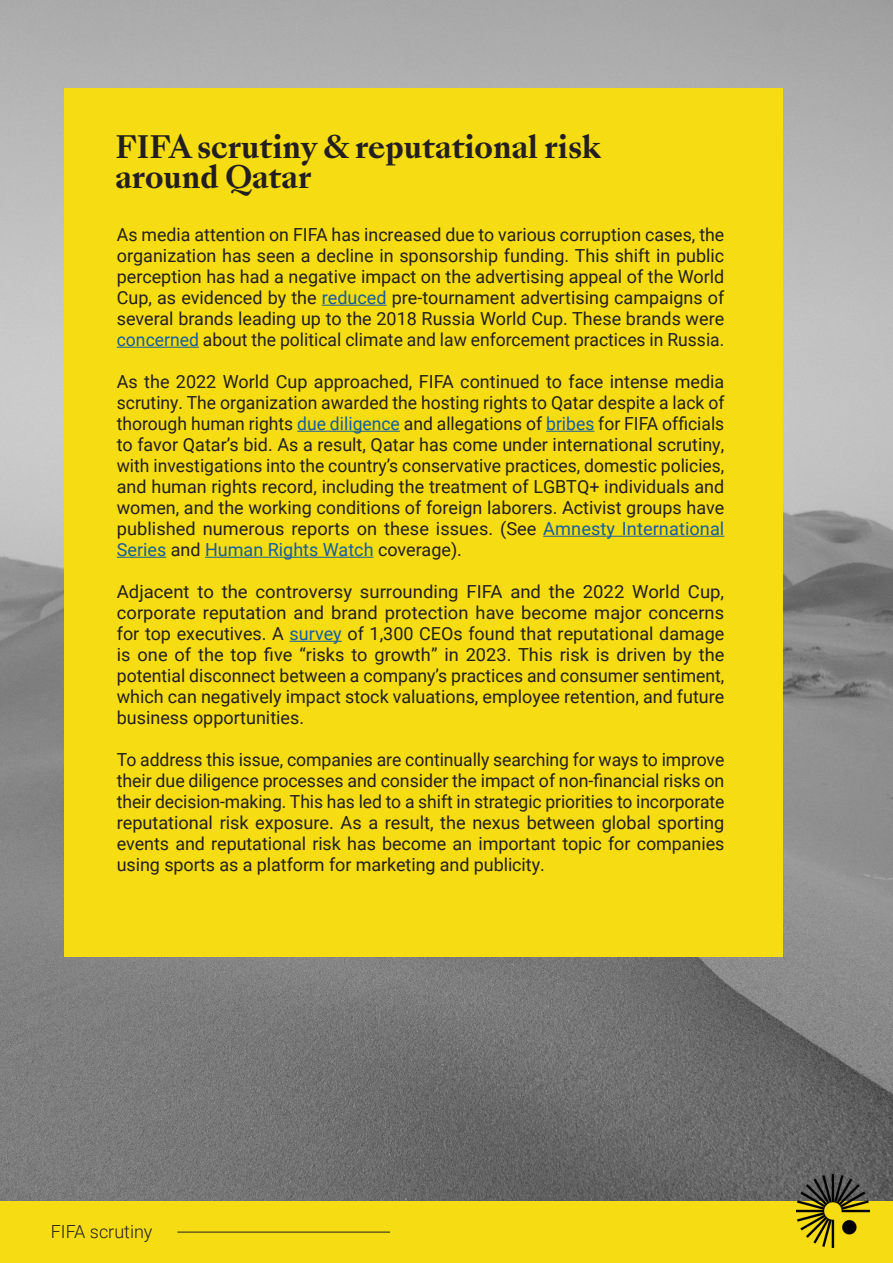
<style>
.page{position:relative;width:893px;height:1263px;background:#fff}
.page>*{position:absolute;margin:0;border:0;box-sizing:border-box;transform-origin:0 0}
.Subheading{font:700 30px/30px "Sang Bleu Kingdom";color:#231f20}
.Paragraph_Style_1{font:18px/21px "Roboto";color:#231f20;text-align:justify}
.t1{font:300 18px "Roboto";color:#231f20}
.s1{color:#175d9e}
</style>
<div class="page">
<img style="left:0;top:0;width:893px;height:1202px">
<div style="left:64px;top:89px;width:718px;height:868px;background:#f6dc13"></div>
<div style="left:0;top:1202px;width:892px;height:61px;background:#f6dc13"></div>
<hr style="left:177px;top:1232px;width:213px;height:1px;background:#231f20">
<img style="left:796px;top:1175px;width:73px;height:72px">
<hr style="left:322px;top:305px;width:65px;height:1px;background:#175d9e">
<hr style="left:117px;top:347px;width:82px;height:1px;background:#175d9e">
<hr style="left:297px;top:431px;width:103px;height:1px;background:#175d9e">
<hr style="left:546px;top:431px;width:48px;height:1px;background:#175d9e">
<hr style="left:543px;top:536px;width:181px;height:1px;background:#175d9e">
<hr style="left:117px;top:557px;width:49px;height:1px;background:#175d9e">
<hr style="left:205px;top:557px;width:169px;height:1px;background:#175d9e">
<hr style="left:290px;top:641px;width:52px;height:1px;background:#175d9e">
<p class="Subheading" style="left:115px;top:133px;width:487px">FIFA scrutiny &amp; reputational risk around Qatar</p>
<p class="Paragraph_Style_1" style="left:117px;top:223px;width:609px">As media attention on FIFA has increased due to various corruption cases, the organization has seen a decline in sponsorship funding. This shift in public perception has had a negative impact on the advertising appeal of the World Cup, as evidenced by the <span class="s1">reduced</span> pre-tournament advertising campaigns of several brands leading up to the 2018 Russia World Cup. These brands were <span class="s1">concerned</span> about the political climate and law enforcement practices in Russia.</p>
<p class="Paragraph_Style_1" style="left:117px;top:370px;width:609px">As the 2022 World Cup approached, FIFA continued to face intense media scrutiny. The organization awarded the hosting rights to Qatar despite a lack of thorough human rights <span class="s1">due diligence</span> and allegations of <span class="s1">bribes</span> for FIFA officials to favor Qatar’s bid. As a result, Qatar has come under international scrutiny, with investigations into the country’s conservative practices, domestic policies, and human rights record, including the treatment of LGBTQ+ individuals and women, and the working conditions of foreign laborers. Activist groups have published numerous reports on these issues. (See <span class="s1">Amnesty International Series</span> and <span class="s1">Human Rights Watch</span> coverage).</p>
<p class="Paragraph_Style_1" style="left:117px;top:580px;width:609px">Adjacent to the controversy surrounding FIFA and the 2022 World Cup, corporate reputation and brand protection have become major concerns for top executives. A <span class="s1">survey</span> of 1,300 CEOs found that reputational damage is one of the top five “risks to growth” in 2023. This risk is driven by the potential disconnect between a company’s practices and consumer sentiment, which can negatively impact stock valuations, employee retention, and future business opportunities.</p>
<p class="Paragraph_Style_1" style="left:117px;top:748px;width:609px">To address this issue, companies are continually searching for ways to improve their due diligence processes and consider the impact of non-financial risks on their decision-making. This has led to a shift in strategic priorities to incorporate reputational risk exposure. As a result, the nexus between global sporting events and reputational risk has become an important topic for companies using sports as a platform for marketing and publicity.</p>
<p class="t1" style="left:51px;top:1219px;width:103px">FIFA scrutiny</p>
</div>
